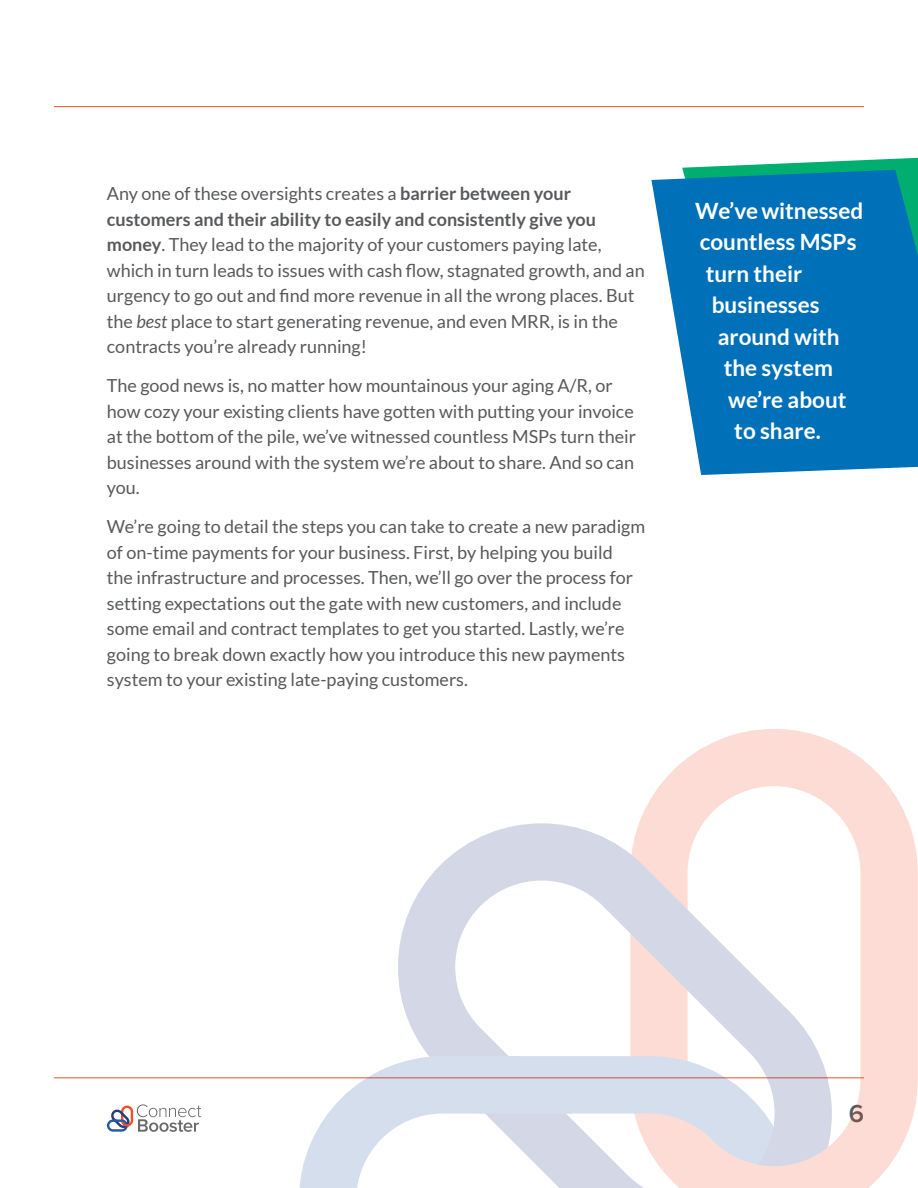
<style>
.page{position:relative;width:918px;height:1188px;background:#fff}
.page>*{position:absolute;margin:0;border:0;box-sizing:border-box;transform-origin:0 0}
.t1{font:600 25.5px "Proxima Nova";color:#58595b}
.t2{font:700 22.5px "Lato";color:#fff}
.t3{font:18px/25.5px "Lato";color:#58595b}
.s1{font-weight:700}
.s2{font-style:italic}
</style>
<div class="page">
<hr style="left:54px;top:106px;width:810px;height:1px;background:#f05123">
<hr style="left:54px;top:1078px;width:810px;height:1px;background:#f05123">
<svg style="left:107px;top:1104px;width:94px;height:28px"></svg>
<svg style="left:682px;top:158px;width:236px;height:12px;fill:#00ae6f"></svg>
<svg style="left:651px;top:170px;width:267px;height:305px;background:#1b80be"></svg>
<svg style="left:645px;top:729px;width:273px;height:459px;fill:#fcdcd4"></svg>
<svg style="left:299px;top:1069px;width:85px;height:119px;fill:#d4deed"></svg>
<svg style="left:384px;top:809px;width:448px;height:379px"></svg>
<svg style="left:677px;top:1139px;width:153px;height:49px;background:#efdbda"></svg>
<div style="left:425px;top:1056px;width:148px;height:58px;background:#d4deed"></div>
<p class="t3" style="left:107px;top:182px;width:539px">Any one of these oversights creates a <span class="s1">barrier between your customers and their ability to easily and consistently give you money</span>. They lead to the majority of your customers paying late, which in turn leads to issues with cash flow, stagnated growth, and an urgency to go out and find more revenue in all the wrong places. But the <span class="s2">best</span> place to start generating revenue, and even MRR, is in the contracts you’re already running!</p>
<p class="t3" style="left:107px;top:374px;width:531px">The good news is, no matter how mountainous your aging A/R, or how cozy your existing clients have gotten with putting your invoice at the bottom of the pile, we’ve witnessed countless MSPs turn their businesses around with the system we’re about to share. And so can you.</p>
<p class="t3" style="left:107px;top:515px;width:540px">We’re going to detail the steps you can take to create a new paradigm of on-time payments for your business. First, by helping you build<br>the infrastructure and processes. Then, we’ll go over the process for setting expectations out the gate with new customers, and include some email and contract templates to get you started. Lastly, we’re going to break down exactly how you introduce this new payments system to your existing late-paying customers.</p>
<p class="t2" style="left:695px;top:201px;width:169px">We’ve witnessed</p>
<p class="t2" style="left:700px;top:233px;width:158px">countless MSPs</p>
<p class="t2" style="left:706px;top:264px;width:98px">turn their</p>
<p class="t2" style="left:712px;top:296px;width:109px">businesses</p>
<p class="t2" style="left:718px;top:327px;width:123px">around with</p>
<p class="t2" style="left:724px;top:359px;width:111px">the system</p>
<p class="t2" style="left:728px;top:390px;width:120px">we’re about</p>
<p class="t2" style="left:734px;top:422px;width:88px">to share.</p>
<h1 class="t1" style="left:849px;top:1103px;width:17px">6</h1>
</div>
